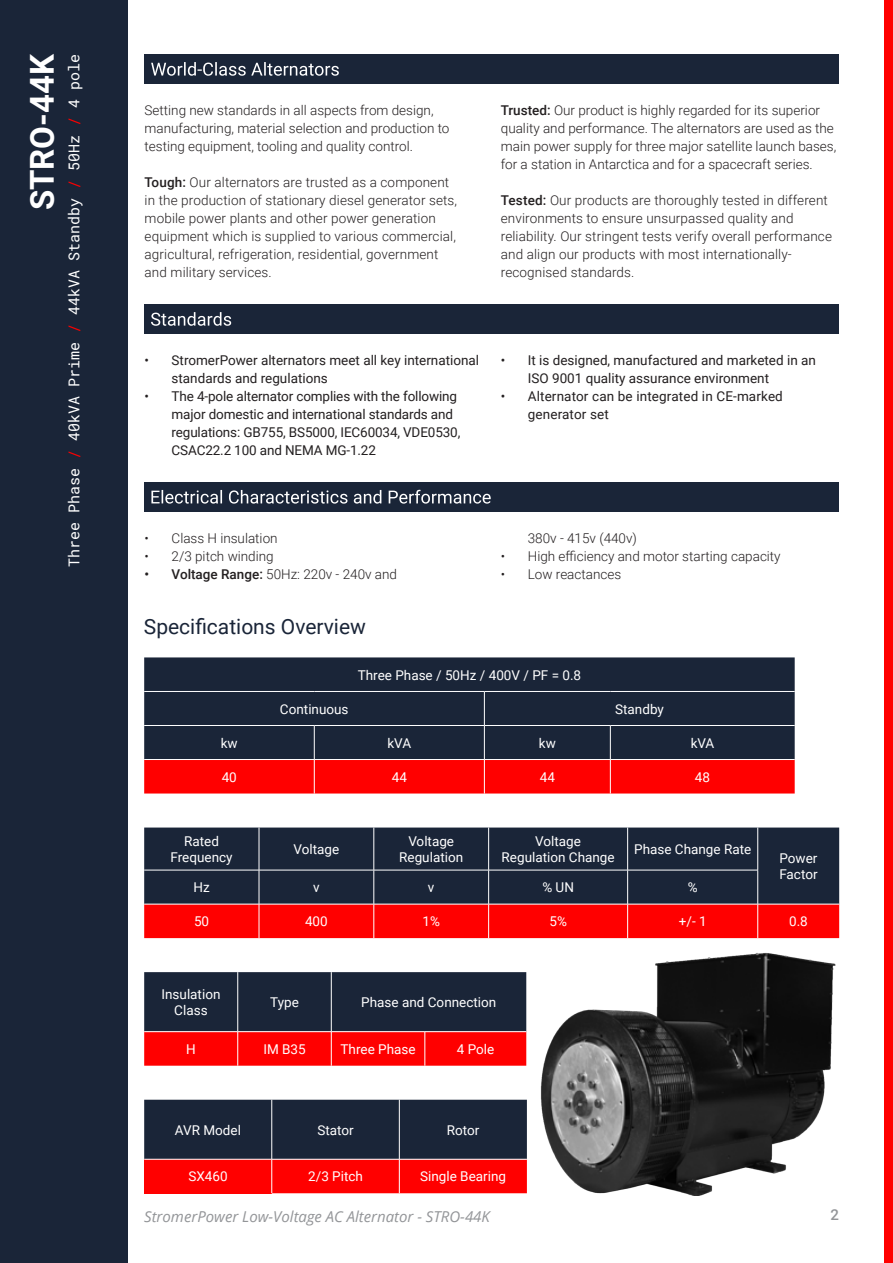
<style>
.page{position:relative;width:893px;height:1263px;background:#fff}
.page>*{position:absolute;margin:0;border:0;box-sizing:border-box;transform-origin:0 0}
.t1{font:700 33px "Roboto";color:#fff}
.t2{font:21px "Roboto";color:#1a2538}
.t3{font:15px "Roboto Mono";color:#fff}
.t4{font:italic 15px "Open Sans";color:#939598}
.t5{font:500 15px "Roboto";color:#939598}
.t6{font:300 13.5px/18px "Roboto";color:#231f20}
.t7{font:13.5px/18px "Roboto";color:#231f20}
.t8{font:13.5px/16.5px "Roboto";color:#fff;text-align:center}
.s1{color:#f00}
.s2{font-weight:500}
</style>
<div class="page">
<div style="left:0;top:0;width:128px;height:1263px;background:#1a2538"></div>
<div style="left:884px;top:0;width:9px;height:1263px;background:#f00"></div>
<svg style="left:144px;top:972px;width:382px;height:94px;background:#6e1925"></svg>
<hr style="left:237px;top:972px;width:1px;height:59px;background:#fff">
<hr style="left:331px;top:972px;width:1px;height:59px;background:#fff">
<hr style="left:144px;top:1031px;width:94px;height:1px;background:#fff">
<hr style="left:238px;top:1031px;width:93px;height:1px;background:#fff">
<hr style="left:237px;top:1032px;width:1px;height:34px;background:#fff">
<hr style="left:331px;top:1031px;width:94px;height:1px;background:#fff">
<hr style="left:331px;top:1032px;width:1px;height:34px;background:#fff">
<hr style="left:425px;top:1031px;width:101px;height:1px;background:#fff">
<hr style="left:425px;top:1032px;width:1px;height:34px;background:#fff">
<svg style="left:144px;top:1100px;width:383px;height:93px;background:#6d1824"></svg>
<hr style="left:271px;top:1100px;width:1px;height:59px;background:#fff">
<hr style="left:399px;top:1100px;width:1px;height:59px;background:#fff">
<hr style="left:144px;top:1159px;width:128px;height:1px;background:#fff">
<hr style="left:272px;top:1159px;width:127px;height:1px;background:#fff">
<hr style="left:271px;top:1159px;width:1px;height:34px;background:#fff">
<hr style="left:399px;top:1159px;width:128px;height:1px;background:#fff">
<hr style="left:399px;top:1159px;width:1px;height:34px;background:#fff">
<div style="left:144px;top:657px;width:651px;height:102px;background:#1a2538"></div>
<div style="left:144px;top:760px;width:651px;height:33px;background:#f00"></div>
<hr style="left:144px;top:691px;width:170px;height:1px;background:#fff">
<hr style="left:314px;top:691px;width:170px;height:1px;background:#fff">
<hr style="left:484px;top:691px;width:126px;height:1px;background:#fff">
<hr style="left:484px;top:692px;width:1px;height:33px;background:#fff">
<hr style="left:610px;top:691px;width:185px;height:1px;background:#fff">
<hr style="left:144px;top:725px;width:170px;height:1px;background:#fff">
<hr style="left:314px;top:725px;width:170px;height:1px;background:#fff">
<hr style="left:314px;top:726px;width:1px;height:33px;background:#fff">
<hr style="left:484px;top:725px;width:126px;height:1px;background:#fff">
<hr style="left:484px;top:726px;width:1px;height:33px;background:#fff">
<hr style="left:610px;top:725px;width:185px;height:1px;background:#fff">
<hr style="left:610px;top:726px;width:1px;height:33px;background:#fff">
<hr style="left:314px;top:760px;width:1px;height:33px;background:#fff">
<hr style="left:484px;top:760px;width:1px;height:33px;background:#fff">
<hr style="left:610px;top:760px;width:1px;height:33px;background:#fff">
<div style="left:144px;top:827px;width:695px;height:77px;background:#1a2538"></div>
<div style="left:144px;top:905px;width:695px;height:33px;background:#f00"></div>
<hr style="left:259px;top:827px;width:1px;height:43px;background:#fff">
<hr style="left:374px;top:827px;width:1px;height:43px;background:#fff">
<hr style="left:488px;top:827px;width:1px;height:43px;background:#fff">
<hr style="left:627px;top:827px;width:1px;height:43px;background:#fff">
<hr style="left:757px;top:827px;width:1px;height:43px;background:#fff">
<hr style="left:144px;top:870px;width:115px;height:1px;background:#fff">
<hr style="left:259px;top:870px;width:115px;height:1px;background:#fff">
<hr style="left:259px;top:870px;width:1px;height:34px;background:#fff">
<hr style="left:374px;top:870px;width:115px;height:1px;background:#fff">
<hr style="left:374px;top:870px;width:1px;height:34px;background:#fff">
<hr style="left:489px;top:870px;width:139px;height:1px;background:#fff">
<hr style="left:488px;top:870px;width:1px;height:34px;background:#fff">
<hr style="left:628px;top:870px;width:130px;height:1px;background:#fff">
<hr style="left:627px;top:870px;width:1px;height:34px;background:#fff">
<hr style="left:757px;top:870px;width:1px;height:34px;background:#fff">
<hr style="left:259px;top:904px;width:1px;height:34px;background:#fff">
<hr style="left:374px;top:904px;width:1px;height:34px;background:#fff">
<hr style="left:488px;top:904px;width:1px;height:34px;background:#fff">
<hr style="left:627px;top:904px;width:1px;height:34px;background:#fff">
<hr style="left:757px;top:904px;width:1px;height:34px;background:#fff">
<div style="left:145px;top:304px;width:694px;height:30px;background:#1a2538"></div>
<svg style="left:151px;top:312px;width:80px;height:14px"></svg>
<div style="left:145px;top:54px;width:694px;height:30px;background:#1a2538"></div>
<svg style="left:151px;top:62px;width:188px;height:14px"></svg>
<div style="left:145px;top:482px;width:694px;height:30px;background:#1a2538"></div>
<svg style="left:151px;top:490px;width:340px;height:14px"></svg>
<img style="left:540px;top:952px;width:296px;height:244px">
<p class="t1" style="left:19px;top:210px;width:158px;rotate:-90deg">STRO-44K</p>
<p class="t3" style="left:64px;top:567px;width:515px;rotate:-90deg">Three Phase <span class="s1">/</span> 40kVA Prime <span class="s1">/</span> 44kVA Standby <span class="s1">/</span> 50Hz <span class="s1">/</span> 4 pole</p>
<p class="t6" style="left:145px;top:101px;width:306px">Setting new standards in all aspects from design, manufacturing, material selection and production to testing equipment, tooling and quality control.</p>
<p class="t6" style="left:145px;top:173px;width:314px"><span class="s2">Tough:</span> Our alternators are trusted as a component in the production of stationary diesel generator sets, mobile power plants and other power generation equipment which is supplied to various commercial, agricultural, refrigeration, residential, government and military services.</p>
<p class="t6" style="left:501px;top:101px;width:337px"><span class="s2">Trusted:</span> Our product is highly regarded for its superior quality and performance. The alternators are used as the main power supply for three major satellite launch bases, for a station in Antarctica and for a spacecraft series.</p>
<p class="t6" style="left:501px;top:191px;width:333px"><span class="s2">Tested:</span> Our products are thoroughly tested in different environments to ensure unsurpassed quality and reliability. Our stringent tests verify overall performance and align our products with most internationally&shy;recognised standards.</p>
<p class="t7" style="left:172px;top:351px;width:309px;text-indent:-27px">• StromerPower alternators meet all key international standards and regulations</p>
<p class="t7" style="left:172px;top:387px;width:290px;text-indent:-27px">• The 4-pole alternator complies with the following major domestic and international standards and regulations: GB755, BS5000, IEC60034, VDE0530, CSAC22.2 100 and NEMA MG-1.22</p>
<p class="t7" style="left:528px;top:351px;width:290px;text-indent:-27px">• It is designed, manufactured and marketed in an<br>ISO 9001 quality assurance environment</p>
<p class="t7" style="left:528px;top:387px;width:257px;text-indent:-27px">• Alternator can be integrated in CE-marked generator set</p>
<p class="t6" style="left:145px;top:529px;width:135px">• Class H insulation</p>
<p class="t6" style="left:145px;top:547px;width:131px">• 2/3 pitch winding</p>
<p class="t6" style="left:145px;top:565px;width:254px"><span class="s2">• Voltage Range:</span> 50Hz: 220v - 240v and</p>
<p class="t2" style="left:144px;top:612px;width:224px">Specifications Overview</p>
<p class="t6" style="left:528px;top:529px;width:111px">380v - 415v (440v)</p>
<p class="t6" style="left:501px;top:547px;width:281px">• High efficiency and motor starting capacity</p>
<p class="t6" style="left:501px;top:565px;width:122px">• Low reactances</p>
<p class="t8" style="left:358px;top:666px;width:225px">Three Phase / 50Hz / 400V / PF = 0.8</p>
<p class="t8" style="left:280px;top:700px;width:70px">Continuous</p>
<p class="t8" style="left:615px;top:700px;width:50px">Standby</p>
<p class="t8" style="left:221px;top:734px;width:18px">kw</p>
<p class="t8" style="left:387px;top:734px;width:25px">kVA</p>
<p class="t8" style="left:539px;top:734px;width:18px">kw</p>
<p class="t8" style="left:691px;top:734px;width:25px">kVA</p>
<p class="t8" style="left:222px;top:768px;width:17px">40</p>
<p class="t8" style="left:392px;top:768px;width:17px">44</p>
<p class="t8" style="left:540px;top:768px;width:17px">44</p>
<p class="t8" style="left:695px;top:768px;width:17px">48</p>
<p class="t8" style="left:171px;top:832px;width:64px">Rated<br>Frequency</p>
<p class="t8" style="left:294px;top:840px;width:47px">Voltage</p>
<p class="t8" style="left:399px;top:832px;width:65px">Voltage<br>Regulation</p>
<p class="t8" style="left:502px;top:832px;width:115px">Voltage<br>Regulation Change</p>
<p class="t8" style="left:634px;top:840px;width:119px">Phase Change Rate</p>
<p class="t8" style="left:779px;top:849px;width:40px;text-align:left">Power<br>Factor</p>
<p class="t8" style="left:193px;top:878px;width:18px">Hz</p>
<p class="t8" style="left:313px;top:878px;width:8px">v</p>
<p class="t8" style="left:428px;top:878px;width:8px">v</p>
<p class="t8" style="left:542px;top:878px;width:33px">% UN</p>
<p class="t8" style="left:688px;top:878px;width:11px">%</p>
<p class="t8" style="left:194px;top:913px;width:17px">50</p>
<p class="t8" style="left:305px;top:913px;width:24px">400</p>
<p class="t8" style="left:422px;top:913px;width:19px">1%</p>
<p class="t8" style="left:549px;top:913px;width:19px">5%</p>
<p class="t8" style="left:679px;top:913px;width:29px">+/- 1</p>
<p class="t8" style="left:789px;top:913px;width:20px">0.8</p>
<p class="t8" style="left:161px;top:985px;width:60px">Insulation<br>Class</p>
<p class="t8" style="left:270px;top:993px;width:30px">Type</p>
<p class="t8" style="left:361px;top:993px;width:136px">Phase and Connection</p>
<p class="t8" style="left:186px;top:1040px;width:11px">H</p>
<p class="t8" style="left:263px;top:1040px;width:44px">IM B35</p>
<p class="t8" style="left:341px;top:1040px;width:77px">Three Phase</p>
<p class="t8" style="left:457px;top:1040px;width:39px">4 Pole</p>
<p class="t8" style="left:175px;top:1121px;width:68px">AVR Model</p>
<p class="t8" style="left:317px;top:1121px;width:38px">Stator</p>
<p class="t8" style="left:447px;top:1121px;width:34px">Rotor</p>
<p class="t8" style="left:188px;top:1168px;width:41px">SX460</p>
<p class="t8" style="left:308px;top:1168px;width:56px">2/3 Pitch</p>
<p class="t8" style="left:420px;top:1168px;width:87px">Single Bearing</p>
<p class="t4" style="left:144px;top:1207px;width:347px">StromerPower Low-Voltage AC Alternator - STRO-44K</p>
<p class="t5" style="left:830px;top:1204px;width:10px">2</p>
</div>
